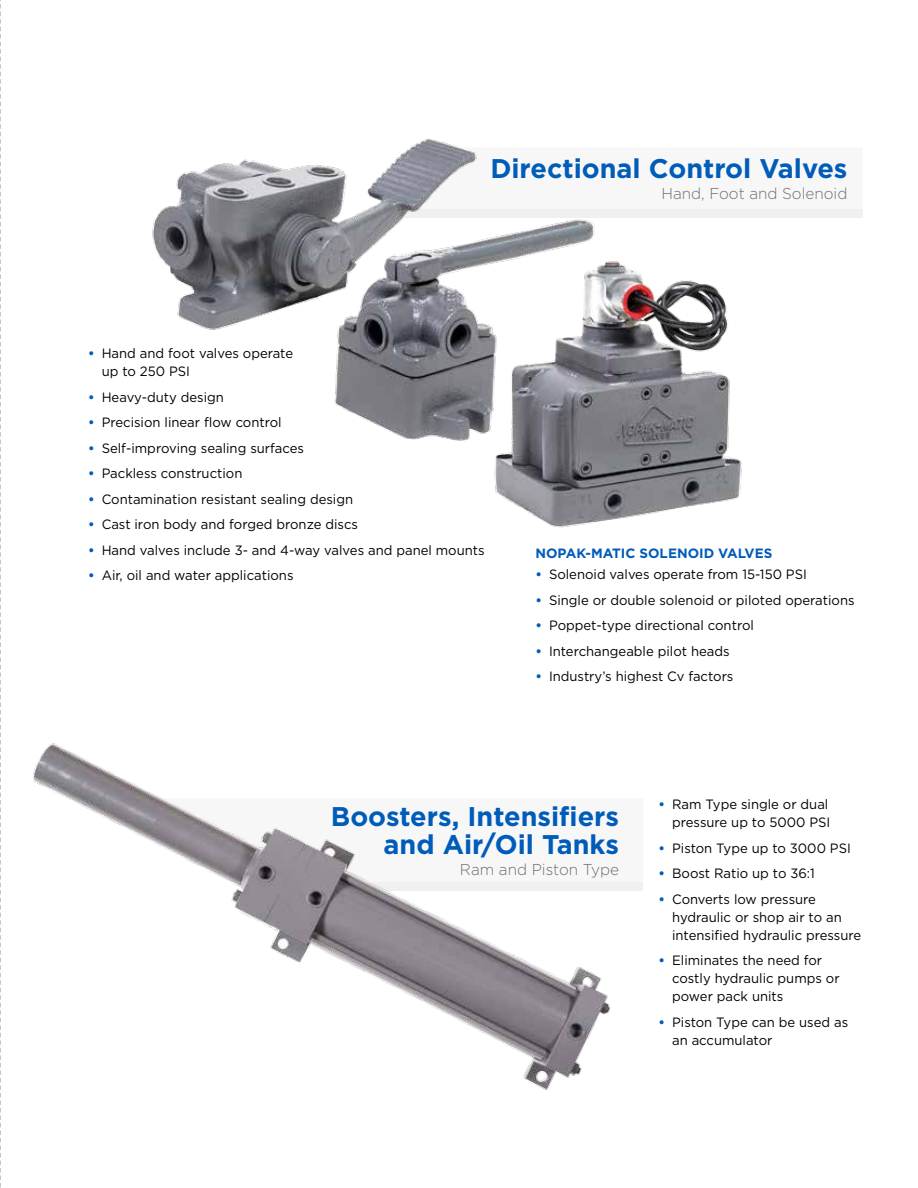
<style>
.page{position:relative;width:918px;height:1188px;background:#fff}
.page>*{position:absolute;margin:0;border:0;box-sizing:border-box;transform-origin:0 0}
.t1{font:700 27px/28.5px "Gotham";color:#005cb9;text-align:right}
.t2{font:300 15.75px "Gotham";color:#6d6e71}
.t3{font:13.5px/18px "Gotham";color:#000}
.t4{font:700 13.5px "Gotham";color:#005cb9}
.s1{font-weight:700;color:#005cb9}
</style>
<div class="page">
<svg style="left:0;top:0;width:1px;height:722px"></svg>
<div style="left:387px;top:209px;width:476px;height:9px;background:#f0f0f0"></div>
<div style="left:355px;top:882px;width:288px;height:9px;background:#f0f0f0"></div>
<img style="left:0;top:725px;width:610px;height:463px">
<img style="left:152px;top:138px;width:590px;height:390px">
<h1 class="t1" style="left:490px;top:154px;width:359px">Directional Control Valves</h1>
<p class="t2" style="left:661px;top:183px;width:188px">Hand, Foot and Solenoid</p>
<p class="t3" style="left:102px;top:344px;width:193px;text-indent:-13px"><span class="s1">•</span> Hand and foot valves operate up to 250 PSI</p>
<p class="t3" style="left:88px;top:388px;width:137px"><span class="s1">•</span> Heavy-duty design</p>
<p class="t3" style="left:88px;top:413px;width:195px"><span class="s1">•</span> Precision linear flow control</p>
<p class="t3" style="left:88px;top:439px;width:217px"><span class="s1">•</span> Self-improving sealing surfaces</p>
<p class="t3" style="left:88px;top:464px;width:156px"><span class="s1">•</span> Packless construction</p>
<p class="t3" style="left:88px;top:490px;width:266px"><span class="s1">•</span> Contamination resistant sealing design</p>
<p class="t3" style="left:88px;top:515px;width:271px"><span class="s1">•</span> Cast iron body and forged bronze discs</p>
<p class="t3" style="left:88px;top:541px;width:398px"><span class="s1">•</span> Hand valves include 3- and 4-way valves and panel mounts</p>
<p class="t3" style="left:88px;top:566px;width:207px"><span class="s1">•</span> Air, oil and water applications</p>
<p class="t4" style="left:536px;top:544px;width:238px">NOPAK-MATIC SOLENOID VALVES</p>
<p class="t3" style="left:536px;top:565px;width:273px"><span class="s1">•</span> Solenoid valves operate from 15-150 PSI</p>
<p class="t3" style="left:536px;top:590px;width:321px"><span class="s1">•</span> Single or double solenoid or piloted operations</p>
<p class="t3" style="left:536px;top:616px;width:220px"><span class="s1">•</span> Poppet-type directional control</p>
<p class="t3" style="left:536px;top:641px;width:196px"><span class="s1">•</span> Interchangeable pilot heads</p>
<p class="t3" style="left:536px;top:667px;width:200px"><span class="s1">•</span> Industry’s highest Cv factors</p>
<h1 class="t1" style="left:331px;top:802px;width:290px">Boosters, Intensifiers and Air/Oil Tanks</h1>
<p class="t2" style="left:460px;top:860px;width:161px">Ram and Piston Type</p>
<p class="t3" style="left:659px;top:795px;width:173px;text-align:right"><span class="s1">•</span> Ram Type single or dual pressure up to 5000 PSI</p>
<p class="t3" style="left:659px;top:839px;width:194px"><span class="s1">•</span> Piston Type up to 3000 PSI</p>
<p class="t3" style="left:659px;top:864px;width:158px"><span class="s1">•</span> Boost Ratio up to 36:1</p>
<p class="t3" style="left:672px;top:890px;width:191px;text-indent:-14px"><span class="s1">•</span> Converts low pressure hydraulic or shop air to an intensified hydraulic pressure</p>
<p class="t3" style="left:672px;top:951px;width:169px;text-indent:-14px"><span class="s1">•</span> Eliminates the need for costly hydraulic pumps or power pack units</p>
<p class="t3" style="left:672px;top:1013px;width:178px;text-indent:-14px"><span class="s1">•</span> Piston Type can be used as an accumulator</p>
</div>
